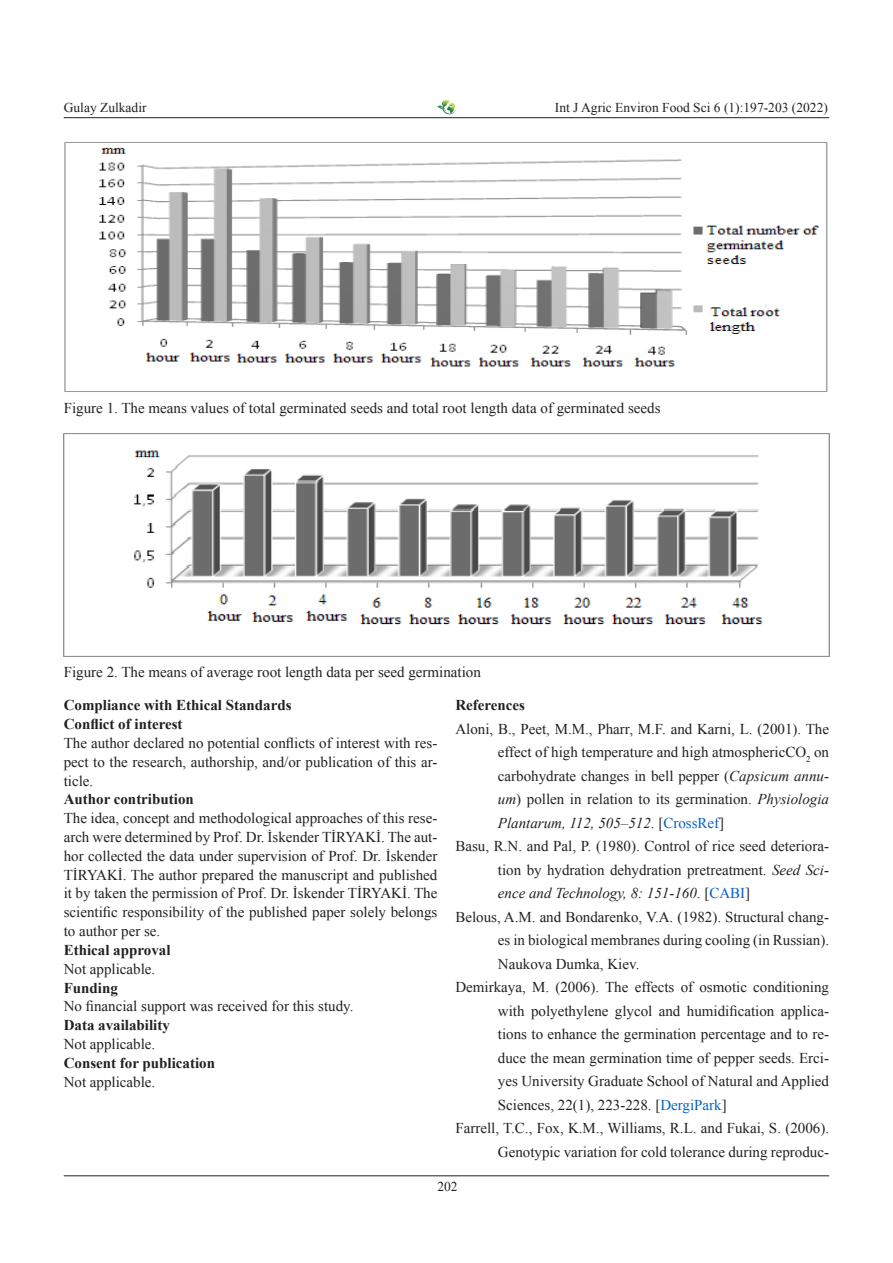
<style>
.page{position:relative;width:893px;height:1263px;background:#fff}
.page>*{position:absolute;margin:0;border:0;box-sizing:border-box;transform-origin:0 0}
.t1{font:15px/23.5px "Times New Roman";color:#231f20;text-align:justify}
.t2{font:700 15px "Times New Roman";color:#231f20}
.t3{font:13.5px "Times New Roman";color:#231f20}
.s1{font-style:italic}
.s2{color:#0563c1}
</style>
<div class="page">
<hr style="left:64px;top:117px;width:765px;height:1px;background:#231f20">
<svg style="left:437px;top:100px;width:19px;height:15px"></svg>
<hr style="left:64px;top:1175px;width:765px;height:1px;background:#231f20">
<img style="left:64px;top:142px;width:764px;height:250px">
<img style="left:64px;top:434px;width:765px;height:222px">
<p class="t3" style="left:64px;top:98px;width:84px">Gulay Zulkadir</p>
<p class="t3" style="left:555px;top:98px;width:274px">Int J Agric Environ Food Sci 6 (1):197-203 (2022)</p>
<p class="t1" style="left:64px;top:396px;width:598px">Figure 1. The means values of total germinated seeds and total root length data of germinated seeds</p>
<p class="t1" style="left:64px;top:660px;width:419px">Figure 2. The means of average root length data per seed germination</p>
<p class="t2" style="left:64px;top:695px;width:229px">Compliance with Ethical Standards</p>
<p class="t2" style="left:64px;top:714px;width:120px">Conflict of interest</p>
<p class="t1" style="left:64px;top:733px;width:375px;line-height:18.8px">The author declared no potential conflicts of interest with res&shy;pect to the research, authorship, and/or publication of this ar&shy;ticle.</p>
<p class="t2" style="left:64px;top:789px;width:132px">Author contribution</p>
<p class="t1" style="left:64px;top:808px;width:375px;line-height:18.8px">The idea, concept and methodological approaches of this rese&shy;arch were determined by Prof. Dr. İskender TİRYAKİ. The aut&shy;hor collected the data under supervision of Prof. Dr. İskender TİRYAKİ. The author prepared the manuscript and published it by taken the permission of Prof. Dr. İskender TİRYAKİ. The scientific responsibility of the published paper solely belongs to author per se.</p>
<p class="t2" style="left:64px;top:939px;width:108px">Ethical approval</p>
<p class="t1" style="left:64px;top:957px;width:93px">Not applicable.</p>
<p class="t2" style="left:64px;top:977px;width:56px">Funding</p>
<p class="t1" style="left:64px;top:994px;width:291px">No financial support was received for this study.</p>
<p class="t2" style="left:64px;top:1015px;width:108px">Data availability</p>
<p class="t1" style="left:64px;top:1032px;width:93px">Not applicable.</p>
<p class="t2" style="left:64px;top:1052px;width:153px">Consent for publication</p>
<p class="t1" style="left:64px;top:1070px;width:93px">Not applicable.</p>
<p class="t2" style="left:455px;top:695px;width:71px">References</p>
<p class="t1" style="left:498px;top:717px;width:333px;text-indent:-43px">Aloni, B., Peet, M.M., Pharr, M.F. and Karni, L. (2001). The effect of high temperature and high atmosphericCO<sub>2</sub> on carbohydrate changes in bell pepper (<span class="s1">Capsicum annu&shy;um</span>) pollen in relation to its germination. <span class="s1">Physiologia Plantarum, 112, 505–512</span>. [<span class="s2">CrossRef</span>]</p>
<p class="t1" style="left:498px;top:834px;width:333px;text-indent:-43px">Basu, R.N. and Pal, P. (1980). Control of rice seed deteriora&shy;tion by hydration dehydration pretreatment. <span class="s1">Seed Sci&shy;ence and Technology, 8: 151-160</span>. [<span class="s2">CABI</span>]</p>
<p class="t1" style="left:498px;top:905px;width:333px;text-indent:-43px">Belous, A.M. and Bondarenko, V.A. (1982). Structural chang&shy;es in biological membranes during cooling (in Russian).<br>Naukova Dumka, Kiev.</p>
<p class="t1" style="left:498px;top:975px;width:333px;text-indent:-43px">Demirkaya, M. (2006). The effects of osmotic conditioning with polyethylene glycol and humidification applica&shy;tions to enhance the germination percentage and to re&shy;duce the mean germination time of pepper seeds. Erci&shy;yes University Graduate School of Natural and Applied Sciences, 22(1), 223-228. [<span class="s2">DergiPark</span>]</p>
<p class="t1" style="left:455px;top:1116px;width:375px;text-align:right">Farrell, T.C., Fox, K.M., Williams, R.L. and Fukai, S. (2006).<br>Genotypic variation for cold tolerance during reproduc-</p>
<p class="t3" style="left:437px;top:1177px;width:22px">202</p>
</div>
